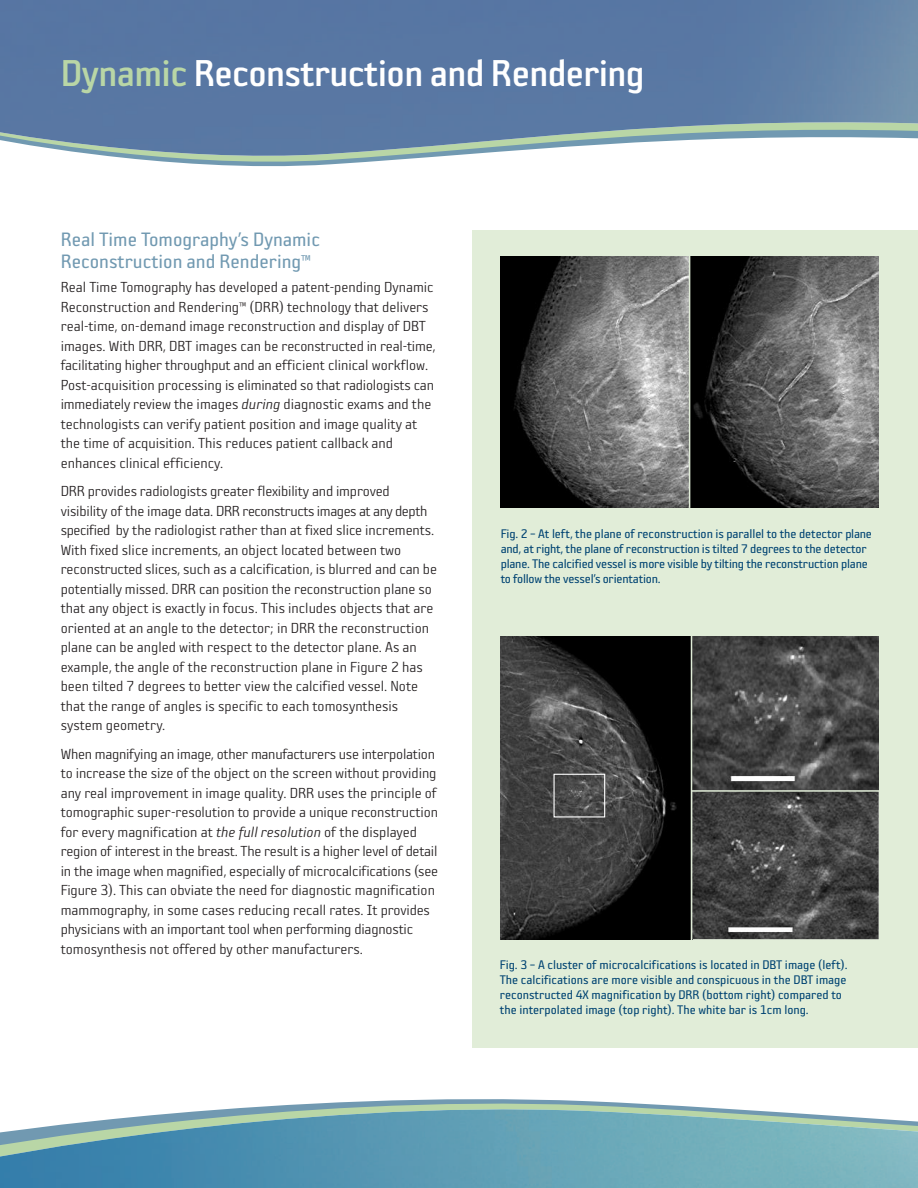
<style>
.page{position:relative;width:918px;height:1188px;background:#fff}
.page>*{position:absolute;margin:0;border:0;box-sizing:border-box;transform-origin:0 0}
.t1{font:40.5px "Sophisto C Gauge";letter-spacing:-.015em;color:#fff}
.t2{font:21px/22.5px "Sophisto B Gauge";color:#7199b1}
.t3{font:15.75px/19.5px "Sophisto A Gauge";letter-spacing:-.005em;color:#231f20}
.t4{font:13.5px/15px "Sophisto B Gauge";letter-spacing:-.005em;color:#004372}
.s1{color:#b9d6a6}
.s2{font-family:"Sophisto A Italic"}
</style>
<div class="page">
<div style="left:472px;top:230px;width:446px;height:818px;background:#e1edd8"></div>
<svg style="left:0;top:0;width:918px;height:164px;background:#6482a9"></svg>
<img style="left:0;top:78px;width:918px;height:79px">
<svg style="left:228px;top:1099px;width:500px;height:10px"></svg>
<img style="left:0;top:1109px;width:918px;height:79px">
<img style="left:501px;top:256px;width:378px;height:251px">
<img style="left:501px;top:637px;width:190px;height:302px">
<svg style="left:692px;top:792px;width:187px;height:147px;background:#464646"></svg>
<svg style="left:692px;top:637px;width:187px;height:153px;background:#494949"></svg>
<div style="left:554px;top:774px;width:51px;height:44px;border:1px solid #fff"></div>
<hr style="left:689px;top:256px;width:1px;height:252px;background:#e1edd8">
<h1 class="t1" style="left:61px;top:60px;width:585px"><span class="s1">Dynamic</span> Reconstruction and Rendering</h1>
<h2 class="t2" style="left:61px;top:230px;width:261px">Real Time Tomography’s Dynamic<br>Reconstruction and Rendering™</h2>
<p class="t3" style="left:61px;top:279px;width:376px">Real Time Tomography has developed a patent-pending Dynamic Reconstruction and Rendering™ (DRR) technology that delivers real-time, on-demand image reconstruction and display of DBT images. With DRR, DBT images can be reconstructed in real-time, facilitating higher throughput and an efficient clinical workflow.<br>Post-acquisition processing is eliminated so that radiologists can immediately review the images <span class="s2">during</span> diagnostic exams and the technologists can verify patient position and image quality at the time of acquisition. This reduces patient callback and enhances clinical efficiency.</p>
<p class="t3" style="left:61px;top:483px;width:378px">DRR provides radiologists greater flexibility and improved visibility of the image data. DRR reconstructs images at any depth specified by the radiologist rather than at fixed slice increments.<br>With fixed slice increments, an object located between two reconstructed slices, such as a calcification, is blurred and can be potentially missed. DRR can position the reconstruction plane so that any object is exactly in focus. This includes objects that are oriented at an angle to the detector; in DRR the reconstruction plane can be angled with respect to the detector plane. As an example, the angle of the reconstruction plane in Figure 2 has been tilted 7 degrees to better view the calcified vessel. Note that the range of angles is specific to each tomosynthesis system geometry.</p>
<p class="t3" style="left:61px;top:745px;width:379px">When magnifying an image, other manufacturers use interpolation to increase the size of the object on the screen without providing any real improvement in image quality. DRR uses the principle of tomographic super-resolution to provide a unique reconstruction for every magnification at <span class="s2">the full resolution</span> of the displayed region of interest in the breast. The result is a higher level of detail in the image when magnified, especially of microcalcifications (see Figure 3). This can obviate the need for diagnostic magnification mammography, in some cases reducing recall rates. It provides physicians with an important tool when performing diagnostic tomosynthesis not offered by other manufacturers.</p>
<p class="t4" style="left:501px;top:528px;width:373px">Fig. 2 – At left, the plane of reconstruction is parallel to the detector plane and, at right, the plane of reconstruction is tilted 7 degrees to the detector plane. The calcified vessel is more visible by tilting the reconstruction plane to follow the vessel’s orientation.</p>
<p class="t4" style="left:500px;top:958px;width:349px">Fig. 3 – A cluster of microcalcifications is located in DBT image (left).<br>The calcifications are more visible and conspicuous in the DBT image reconstructed 4X magnification by DRR (bottom right) compared to the interpolated image (top right). The white bar is 1cm long.</p>
</div>
